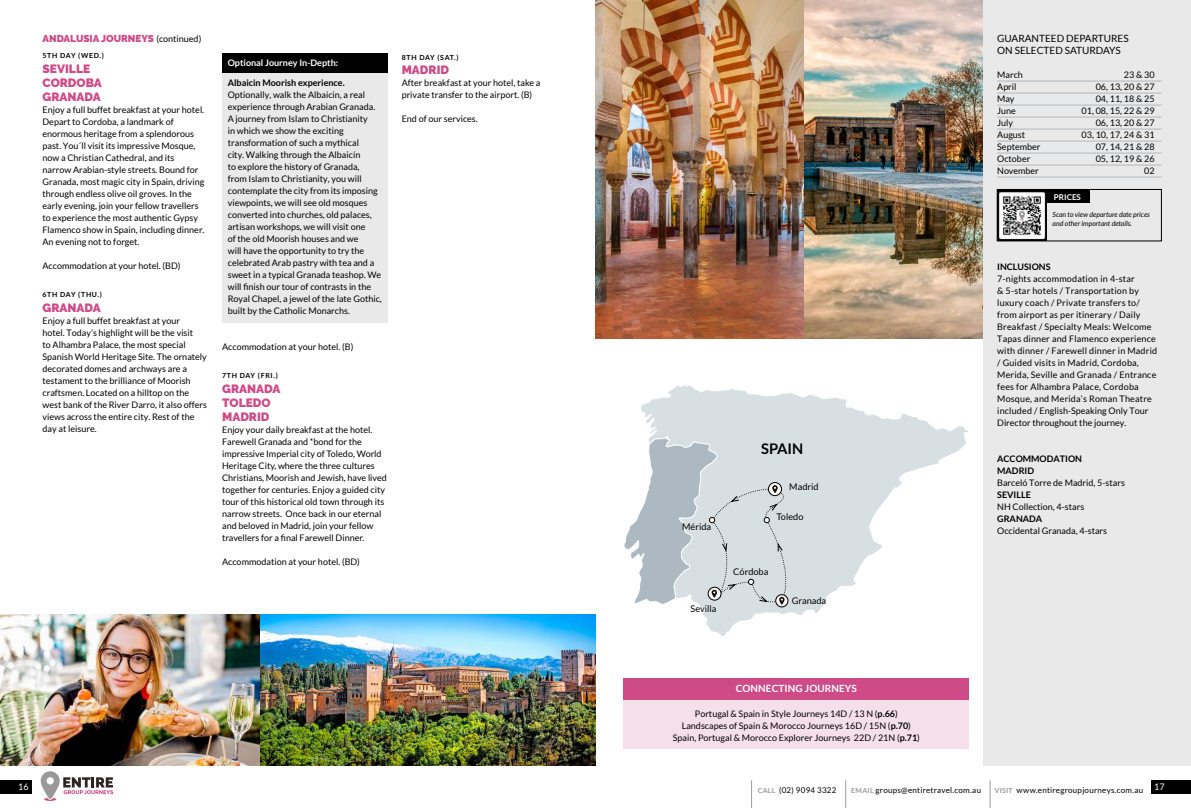
<style>
.page{position:relative;width:1191px;height:808px;background:#fff}
.page>*{position:absolute;margin:0;border:0;box-sizing:border-box;transform-origin:0 0}
.t1{font:700 14.7px "Lato";color:#000}
.t2{font:900 12px/14px "Raleway";color:#ce4b87}
.t3{font:10px/12px "Lato";color:#000}
.t4{font:900 10px "Raleway";color:#ce4b87}
.t5{font:700 10px "Lato";letter-spacing:.01em;color:#fff}
.t6{font:9.2px "Lato";color:#000}
.t7{font:9px/12px "Lato";color:#000}
.t8{font:9px/12px "Lato";letter-spacing:.02em;color:#000}
.t9{font:700 9px/12px "Lato";color:#000}
.t10{font:700 9px "Lato";color:#fff}
.t11{font:9px "Lato";color:#fff}
.t12{font:8px "Lato";letter-spacing:.03em;color:#000}
.t13{font:700 8px "Lato";color:#fff}
.t14{font:italic 7px/9px "Lato";color:#000}
.t15{font:700 7px "Lato";letter-spacing:.1em;color:#000}
.s1{font-family:"Lato";font-weight:400;font-size:9px;color:#000}
.s2{font-weight:700}
.s3{font-weight:700;font-size:7px;color:#9c9a9c}
</style>
<div class="page">
<div style="left:1151px;top:780px;width:40px;height:14px;background:#000"></div>
<div style="left:0;top:780px;width:32px;height:14px;background:#000"></div>
<svg style="left:41px;top:771px;width:72px;height:30px"></svg>
<svg style="left:751px;top:780px;width:1px;height:28px"></svg>
<svg style="left:845px;top:780px;width:1px;height:28px"></svg>
<svg style="left:990px;top:780px;width:1px;height:28px"></svg>
<img style="left:803px;top:0;width:180px;height:339px">
<img style="left:595px;top:0;width:208px;height:339px">
<img style="left:259px;top:614px;width:336px;height:151px">
<img style="left:0;top:614px;width:259px;height:151px">
<div style="left:624px;top:678px;width:345px;height:71px;background:#f5e0ea"></div>
<div style="left:624px;top:678px;width:345px;height:22px;background:#ce4b87"></div>
<div style="left:222px;top:53px;width:165px;height:269px;background:#e9e9e9"></div>
<div style="left:222px;top:53px;width:165px;height:20px;background:#000"></div>
<svg style="left:641px;top:385px;width:327px;height:251px"></svg>
<svg style="left:624px;top:435px;width:174px;height:172px;background:#ced6da"></svg>
<div style="left:983px;top:0;width:208px;height:765px;background:#e9e9e9"></div>
<hr style="left:997px;top:81px;width:164px;height:1px;background:#acb9c1">
<hr style="left:997px;top:93px;width:164px;height:1px;background:#acb9c1">
<hr style="left:997px;top:105px;width:164px;height:1px;background:#acb9c1">
<hr style="left:997px;top:117px;width:164px;height:1px;background:#acb9c1">
<hr style="left:997px;top:129px;width:164px;height:1px;background:#acb9c1">
<hr style="left:997px;top:141px;width:164px;height:1px;background:#acb9c1">
<hr style="left:997px;top:153px;width:164px;height:1px;background:#acb9c1">
<hr style="left:997px;top:165px;width:164px;height:1px;background:#acb9c1">
<hr style="left:997px;top:177px;width:164px;height:1px;background:#acb9c1">
<div style="left:997px;top:189px;width:92px;height:14px;background:#000"></div>
<div style="left:997px;top:189px;width:50px;height:52px;background:#000"></div>
<img style="left:998px;top:192px;width:48px;height:48px">
<p class="t4" style="left:43px;top:33px;width:160px">ANDALUSIA JOURNEYS <span class="s1">(continued)</span></p>
<p class="t15" style="left:43px;top:52px;width:63px">5TH DAY (WED.)</p>
<h2 class="t2" style="left:43px;top:62px;width:61px">SEVILLE<br>CORDOBA<br>GRANADA</h2>
<p class="t7" style="left:43px;top:104px;width:163px">Enjoy a full buffet breakfast at your hotel.<br>Depart to Cordoba, a landmark of enormous heritage from a splendorous past. You´ll visit its impressive Mosque, now a Christian Cathedral, and its narrow Arabian-style streets. Bound for Granada, most magic city in Spain, driving through endless olive oil groves. In the early evening, join your fellow travellers to experience the most authentic Gypsy Flamenco show in Spain, including dinner.<br>An evening not to forget.</p>
<p class="t7" style="left:43px;top:260px;width:139px">Accommodation at your hotel. (BD)</p>
<p class="t15" style="left:43px;top:291px;width:61px">6TH DAY (THU.)</p>
<h2 class="t2" style="left:43px;top:300px;width:60px">GRANADA</h2>
<p class="t7" style="left:43px;top:314px;width:166px">Enjoy a full buffet breakfast at your<br>hotel. Today’s highlight will be the visit<br>to Alhambra Palace, the most special Spanish World Heritage Site. The ornately decorated domes and archways are a testament to the brilliance of Moorish craftsmen. Located on a hilltop on the west bank of the River Darro, it also offers views across the entire city. Rest of the day at leisure.</p>
<p class="t10" style="left:228px;top:58px;width:112px">Optional Journey In-Depth:</p>
<p class="t9" style="left:228px;top:76px;width:118px">Albaicin Moorish experience.</p>
<p class="t7" style="left:228px;top:88px;width:155px">Optionally, walk the Albaicin, a real experience through Arabian Granada.<br>A journey from Islam to Christianity<br>in which we show the exciting transformation of such a mythical<br>city. Walking through the Albaicín<br>to explore the history of Granada,<br>from Islam to Christianity, you will contemplate the city from its imposing viewpoints, we will see old mosques converted into churches, old palaces, artisan workshops, we will visit one<br>of the old Moorish houses and we<br>will have the opportunity to try the celebrated Arab pastry with tea and a sweet in a typical Granada teashop. We will finish our tour of contrasts in the Royal Chapel, a jewel of the late Gothic, built by the Catholic Monarchs.</p>
<p class="t7" style="left:222px;top:341px;width:133px">Accommodation at your hotel. (B)</p>
<p class="t15" style="left:222px;top:372px;width:57px">7TH DAY (FRI.)</p>
<h2 class="t2" style="left:222px;top:381px;width:60px;line-height:14.4px">GRANADA<br>TOLEDO<br>MADRID</h2>
<p class="t7" style="left:222px;top:424px;width:166px">Enjoy your daily breakfast at the hotel.<br>Farewell Granada and *bond for the impressive Imperial city of Toledo, World Heritage City, where the three cultures Christians, Moorish and Jewish, have lived together for centuries. Enjoy a guided city tour of this historical old town through its narrow streets. Once back in our eternal and beloved in Madrid, join your fellow travellers for a final Farewell Dinner.</p>
<p class="t7" style="left:222px;top:556px;width:139px">Accommodation at your hotel. (BD)</p>
<p class="t15" style="left:402px;top:53px;width:58px">8TH DAY (SAT.)</p>
<h2 class="t2" style="left:402px;top:63px;width:49px">MADRID</h2>
<p class="t7" style="left:402px;top:77px;width:140px">After breakfast at your hotel, take a private transfer to the airport. (B)</p>
<p class="t7" style="left:402px;top:113px;width:78px">End of our services.</p>
<h1 class="t1" style="left:761px;top:440px;width:44px">SPAIN</h1>
<p class="t6" style="left:789px;top:481px;width:31px">Madrid</p>
<p class="t6" style="left:682px;top:522px;width:31px">Mérida</p>
<p class="t6" style="left:690px;top:603px;width:27px">Sevilla</p>
<p class="t6" style="left:776px;top:511px;width:28px">Toledo</p>
<p class="t6" style="left:733px;top:566px;width:37px">Córdoba</p>
<p class="t6" style="left:792px;top:595px;width:36px">Granada</p>
<p class="t5" style="left:735px;top:682px;width:123px">CONNECTING JOURNEYS</p>
<p class="t7" style="left:672px;top:707px;width:249px;text-align:center">Portugal &amp; Spain in Style Journeys 14D / 13 N (<span class="s2">p.66</span>)<br>Landscapes of Spain &amp; Morocco Journeys 16D / 15N (<span class="s2">p.70</span>)<br>Spain, Portugal &amp; Morocco Explorer Journeys 22D / 21N (<span class="s2">p.71</span>)</p>
<p class="t3" style="left:997px;top:32px;width:133px">GUARANTEED DEPARTURES<br>ON SELECTED SATURDAYS</p>
<p class="t7" style="left:997px;top:69px;width:27px">March</p>
<p class="t7" style="left:1123px;top:69px;width:32px">23 &amp; 30</p>
<p class="t7" style="left:997px;top:81px;width:21px">April</p>
<p class="t7" style="left:1095px;top:81px;width:60px">06, 13, 20 &amp; 27</p>
<p class="t7" style="left:997px;top:93px;width:19px">May</p>
<p class="t7" style="left:1095px;top:93px;width:60px">04, 11, 18 &amp; 25</p>
<p class="t7" style="left:997px;top:105px;width:20px">June</p>
<p class="t7" style="left:1081px;top:105px;width:74px">01, 08, 15, 22 &amp; 29</p>
<p class="t7" style="left:997px;top:117px;width:17px">July</p>
<p class="t7" style="left:1095px;top:117px;width:60px">06, 13, 20 &amp; 27</p>
<p class="t7" style="left:997px;top:129px;width:29px">August</p>
<p class="t7" style="left:1081px;top:129px;width:74px">03, 10, 17, 24 &amp; 31</p>
<p class="t7" style="left:997px;top:141px;width:45px">September</p>
<p class="t7" style="left:1095px;top:141px;width:60px">07, 14, 21 &amp; 28</p>
<p class="t7" style="left:997px;top:153px;width:35px">October</p>
<p class="t7" style="left:1095px;top:153px;width:60px">05, 12, 19 &amp; 26</p>
<p class="t7" style="left:997px;top:165px;width:43px">November</p>
<p class="t7" style="left:1144px;top:165px;width:12px">02</p>
<p class="t13" style="left:1054px;top:192px;width:28px">PRICES</p>
<p class="t14" style="left:1052px;top:210px;width:99px">Scan to view departure date prices and other important details.</p>
<p class="t9" style="left:997px;top:261px;width:55px">INCLUSIONS</p>
<p class="t8" style="left:997px;top:273px;width:161px">7-nights accommodation in 4-star<br>&amp; 5-star hotels / Transportation by luxury coach / Private transfers to/ from airport as per itinerary / Daily Breakfast / Specialty Meals: Welcome Tapas dinner and Flamenco experience with dinner / Farewell dinner in Madrid / Guided visits in Madrid, Cordoba, Merida, Seville and Granada / Entrance fees for Alhambra Palace, Cordoba Mosque, and Merida’s Roman Theatre included / English-Speaking Only Tour Director throughout the journey.</p>
<p class="t9" style="left:997px;top:453px;width:86px">ACCOMMODATION<br>MADRID</p>
<p class="t7" style="left:997px;top:477px;width:129px">Barceló Torre de Madrid, 5-stars</p>
<p class="t9" style="left:997px;top:489px;width:35px">SEVILLE</p>
<p class="t7" style="left:997px;top:501px;width:89px">NH Collection, 4-stars</p>
<p class="t9" style="left:997px;top:513px;width:47px">GRANADA</p>
<p class="t7" style="left:997px;top:525px;width:111px">Occidental Granada, 4-stars</p>
<p class="t11" style="left:18px;top:782px;width:12px">16</p>
<p class="t11" style="left:1154px;top:782px;width:12px">17</p>
<p class="t12" style="left:757px;top:786px;width:80px"><span class="s3">CALL</span> (02) 9094 3322</p>
<p class="t12" style="left:851px;top:786px;width:131px"><span class="s3">EMAIL</span> groups@entiretravel.com.au</p>
<p class="t12" style="left:994px;top:786px;width:150px"><span class="s3">VISIT</span> www.entiregroupjourneys.com.au</p>
</div>
